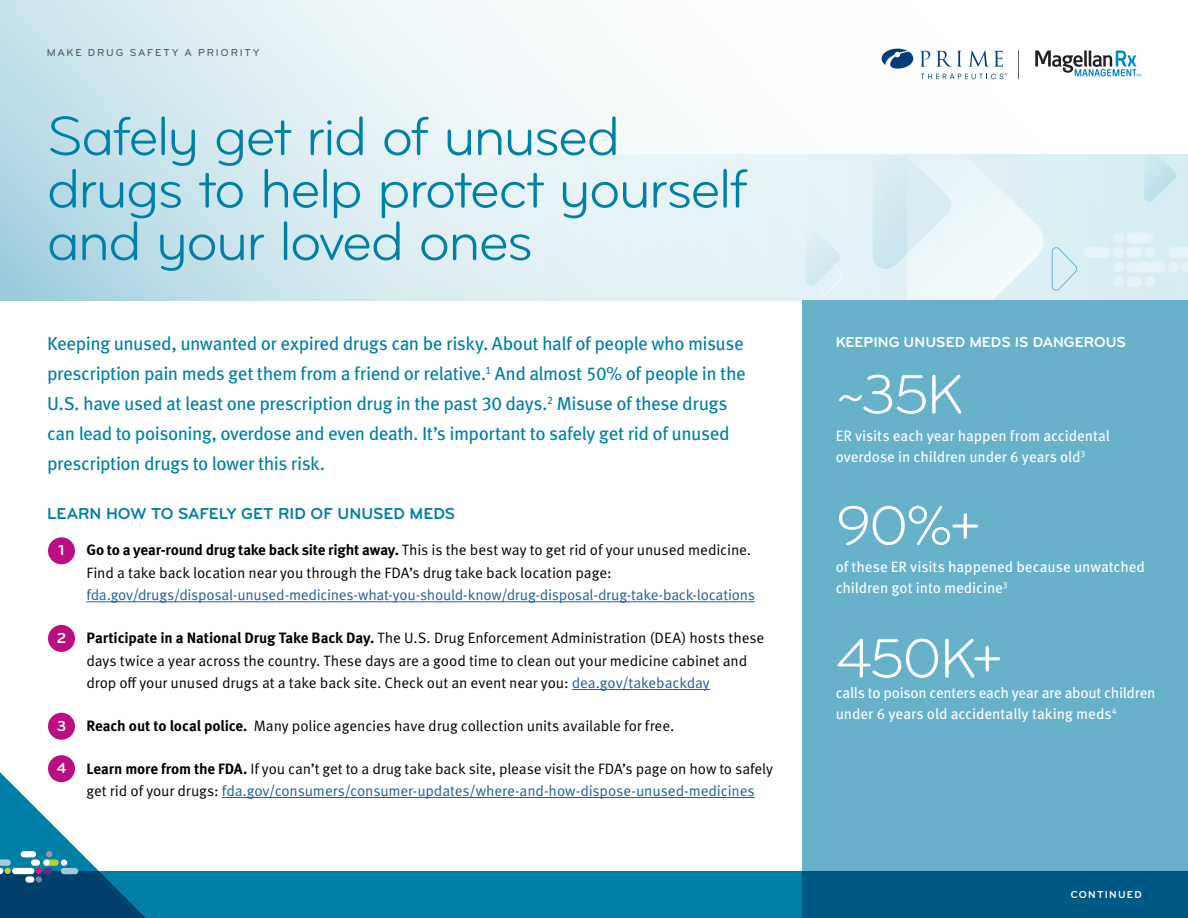
<style>
.page{position:relative;width:1188px;height:918px;background:#fff}
.page>*{position:absolute;margin:0;border:0;box-sizing:border-box;transform-origin:0 0}
.Hero_Title{font:57px/52.5px "Bryant Pro";letter-spacing:-.035em;color:#0080a6}
.Data_Callout-WHITE{font:57px "Bryant Pro";color:#fff}
.Data_Callout_Body-WHITE{font:57px "Bryant Pro";color:#fff}
.Body{font:18.75px/30px "Meta OT";letter-spacing:-.025em;color:#0080a6}
.Body-2{font:700 16.5px "Bryant Pro";color:#0080a6}
.Body-3{font:15px/22.5px "Meta OT Norm";letter-spacing:-.01em;color:#000}
.Data_Callout_Body-WHITE-2{font:15px/21px "Meta OT";letter-spacing:-.005em;color:#fff}
.Data_Callout-WHITE-2{font:700 15px "Bryant Pro";letter-spacing:-.005em;color:#fff}
.Body-4{font:700 15px "Bryant Pro";color:#fff}
.Label{font:500 10.5px "Bryant Pro";letter-spacing:.17em;color:#58595b}
.URL_or_Continued-WHITE{font:700 10.5px "Bryant Pro";letter-spacing:.12em;color:#fff}
.s1{font-family:"Meta OT";font-weight:700}
.s2{color:#215e9e}
</style>
<div class="page">
<svg style="left:0;top:0;width:1188px;height:301px"></svg>
<div style="left:404px;top:155px;width:784px;height:146px;background:#e4f2f6"></div>
<svg style="left:1144px;top:155px;width:33px;height:47px"></svg>
<svg style="left:1168px;top:247px;width:20px;height:26px"></svg>
<svg style="left:920px;top:51px;width:10px;height:16px"></svg>
<svg style="left:936px;top:51px;width:26px;height:16px"></svg>
<svg style="left:968px;top:50px;width:35px;height:17px"></svg>
<svg style="left:882px;top:49px;width:31px;height:20px"></svg>
<svg style="left:921px;top:73px;width:86px;height:6px"></svg>
<svg style="left:1035px;top:50px;width:106px;height:26px"></svg>
<svg style="left:1019px;top:50px;width:1px;height:29px"></svg>
<svg style="left:873px;top:156px;width:173px;height:145px"></svg>
<svg style="left:1052px;top:247px;width:25px;height:44px"></svg>
<svg style="left:806px;top:242px;width:36px;height:52px"></svg>
<div style="left:802px;top:301px;width:386px;height:617px;background:#67b1cb"></div>
<svg style="left:159px;top:871px;width:1029px;height:47px;background:#007199"></svg>
<svg style="left:0;top:737px;width:159px;height:181px"></svg>
<div style="left:25px;top:876px;width:9px;height:7px;background:#fff;border-radius:3px"></div>
<div style="left:61px;top:859px;width:6px;height:7px;background:#fff;border-radius:50%"></div>
<div style="left:43px;top:859px;width:16px;height:7px;background:#bed031;border-radius:3px"></div>
<div style="left:43px;top:868px;width:9px;height:6px;background:#5d2f90;border-radius:3px"></div>
<div style="left:61px;top:868px;width:17px;height:6px;background:#a1cbdd;border-radius:3px"></div>
<div style="left:43px;top:860px;width:7px;height:6px;background:#fff;border-radius:50%"></div>
<hr style="left:86px;top:601px;width:669px;height:1px;background:#215e9e">
<hr style="left:572px;top:689px;width:138px;height:1px;background:#215e9e">
<hr style="left:222px;top:797px;width:533px;height:1px;background:#215e9e">
<div style="left:48px;top:537px;width:27px;height:27px;background:#ba0e82;border-radius:50%"></div>
<div style="left:48px;top:625px;width:27px;height:27px;background:#ba0e82;border-radius:50%"></div>
<div style="left:48px;top:713px;width:27px;height:27px;background:#ba0e82;border-radius:50%"></div>
<div style="left:48px;top:755px;width:27px;height:27px;background:#ba0e82;border-radius:50%"></div>
<p class="Label" style="left:47px;top:46px;width:214px">MAKE DRUG SAFETY A PRIORITY</p>
<p class="Hero_Title" style="left:47px;top:110px;width:703px">Safely get rid of unused drugs to help protect yourself and your loved ones</p>
<p class="Body" style="left:47px;top:329px;width:700px">Keeping unused, unwanted or expired drugs can be risky. About half of people who misuse prescription pain meds get them from a friend or relative.<sup>1</sup> And almost 50% of people in the U.S. have used at least one prescription drug in the past 30 days.<sup>2</sup> Misuse of these drugs can lead to poisoning, overdose and even death. It’s important to safely get rid of unused prescription drugs to lower this risk.</p>
<p class="Body-2" style="left:47px;top:504px;width:409px">LEARN HOW TO SAFELY GET RID OF UNUSED MEDS</p>
<p class="Body-3" style="left:86px;top:539px;width:670px"><span class="s1">Go to a year-round drug take back site right away.</span> This is the best way to get rid of your unused medicine.<br>Find a take back location near you through the FDA’s drug take back location page: <span class="s2">fda.gov/drugs/disposal-unused-medicines-what-you-should-know/drug-disposal-drug-take-back-locations</span></p>
<p class="Body-3" style="left:86px;top:627px;width:680px"><span class="s1">Participate in a National Drug Take Back Day.</span> The U.S. Drug Enforcement Administration (DEA) hosts these days twice a year across the country. These days are a good time to clean out your medicine cabinet and drop off your unused drugs at a take back site. Check out an event near you: <span class="s2">dea.gov/takebackday</span></p>
<p class="Body-3" style="left:86px;top:715px;width:590px"><span class="s1">Reach out to local police.</span> Many police agencies have drug collection units available for free.</p>
<p class="Body-3" style="left:86px;top:757px;width:688px"><span class="s1">Learn more from the FDA.</span> If you can’t get to a drug take back site, please visit the FDA’s page on how to safely get rid of your drugs: <span class="s2">fda.gov/consumers/consumer-updates/where-and-how-dispose-unused-medicines</span></p>
<p class="Body-4" style="left:59px;top:541px;width:7px">1</p>
<p class="Body-4" style="left:57px;top:629px;width:11px">2</p>
<p class="Body-4" style="left:57px;top:717px;width:11px">3</p>
<p class="Body-4" style="left:57px;top:759px;width:11px">4</p>
<p class="Data_Callout-WHITE-2" style="left:836px;top:333px;width:292px">KEEPING UNUSED MEDS IS DANGEROUS</p>
<p class="Data_Callout-WHITE" style="left:836px;top:360px;width:130px">~35K</p>
<p class="Data_Callout_Body-WHITE-2" style="left:836px;top:426px;width:276px">ER visits each year happen from accidental overdose in children under 6 years old<sup>3</sup></p>
<p class="Data_Callout-WHITE" style="left:836px;top:492px;width:147px">90%+</p>
<p class="Data_Callout_Body-WHITE-2" style="left:836px;top:557px;width:311px">of these ER visits happened because unwatched children got into medicine<sup>3</sup></p>
<p class="Data_Callout_Body-WHITE" style="left:836px;top:624px;width:169px">450K+</p>
<p class="Data_Callout_Body-WHITE-2" style="left:836px;top:683px;width:321px">calls to poison centers each year are about children under 6 years old accidentally taking meds<sup>4</sup></p>
<p class="URL_or_Continued-WHITE" style="left:1071px;top:888px;width:73px">CONTINUED</p>
</div>
